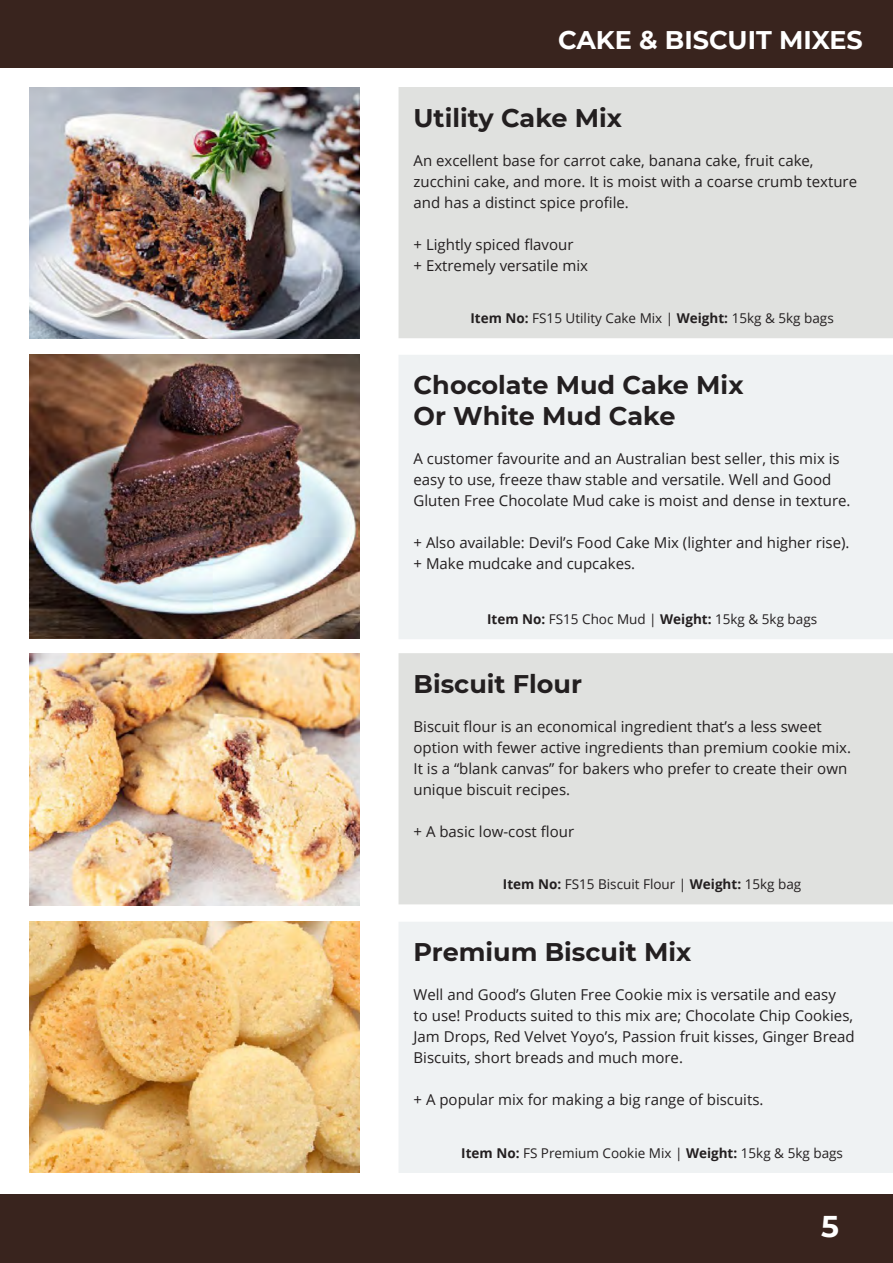
<style>
.page{position:relative;width:893px;height:1263px;background:#fff}
.page>*{position:absolute;margin:0;border:0;box-sizing:border-box;transform-origin:0 0}
.t1{font:700 30px "Montserrat";color:#fff}
.Heading_3{font:700 25.5px/30.6px "Montserrat";color:#231f20}
.Heading_3-2{font:700 25.5px "Montserrat";color:#fff}
.Body_Text_3{font:15px/21px "Open Sans";color:#231f20}
.Item_No__2{font:13.5px "Open Sans";color:#231f20}
.s1{font-weight:700}
</style>
<div class="page">
<div style="left:0;top:0;width:893px;height:68px;background:#39241e"></div>
<div style="left:0;top:1194px;width:893px;height:69px;background:#39241e"></div>
<img style="left:30px;top:87px;width:330px;height:251px">
<img style="left:30px;top:355px;width:330px;height:284px">
<img style="left:30px;top:653px;width:330px;height:253px">
<img style="left:30px;top:922px;width:330px;height:251px">
<div style="left:398px;top:87px;width:495px;height:251px;background:#e0e1df"></div>
<div style="left:399px;top:355px;width:494px;height:284px;background:#eff2f3"></div>
<div style="left:398px;top:653px;width:495px;height:251px;background:#e0e1df"></div>
<div style="left:399px;top:922px;width:494px;height:251px;background:#eff2f3"></div>
<p class="Heading_3-2" style="left:558px;top:21px;width:306px">CAKE &amp; BISCUIT MIXES</p>
<p class="Heading_3" style="left:413px;top:101px;width:210px">Utility Cake Mix</p>
<p class="Body_Text_3" style="left:413px;top:149px;width:445px">An excellent base for carrot cake, banana cake, fruit cake, zucchini cake, and more. It is moist with a coarse crumb texture and has a distinct spice profile.</p>
<p class="Body_Text_3" style="left:413px;top:233px;width:161px">+ Lightly spiced flavour</p>
<p class="Body_Text_3" style="left:413px;top:254px;width:176px">+ Extremely versatile mix</p>
<p class="Item_No__2" style="left:470px;top:309px;width:365px"><span class="s1">Item No:</span> FS15 Utility Cake Mix | <span class="s1">Weight:</span> 15kg &amp; 5kg bags</p>
<p class="Heading_3" style="left:413px;top:369px;width:331px">Chocolate Mud Cake Mix<br>Or White Mud Cake</p>
<p class="Body_Text_3" style="left:413px;top:448px;width:438px">A customer favourite and an Australian best seller, this mix is easy to use, freeze thaw stable and versatile. Well and Good<br>Gluten Free Chocolate Mud cake is moist and dense in texture.</p>
<p class="Body_Text_3" style="left:413px;top:532px;width:438px">+ Also available: Devil’s Food Cake Mix (lighter and higher rise). + Make mudcake and cupcakes.</p>
<p class="Item_No__2" style="left:487px;top:610px;width:332px"><span class="s1">Item No:</span> FS15 Choc Mud | <span class="s1">Weight:</span> 15kg &amp; 5kg bags</p>
<p class="Heading_3" style="left:413px;top:667px;width:170px">Biscuit Flour</p>
<p class="Body_Text_3" style="left:413px;top:715px;width:439px">Biscuit flour is an economical ingredient that’s a less sweet option with fewer active ingredients than premium cookie mix.<br>It is a “blank canvas” for bakers who prefer to create their own unique biscuit recipes.</p>
<p class="Body_Text_3" style="left:413px;top:820px;width:162px">+ A basic low-cost flour</p>
<p class="Item_No__2" style="left:503px;top:875px;width:300px"><span class="s1">Item No:</span> FS15 Biscuit Flour | <span class="s1">Weight:</span> 15kg bag</p>
<p class="Heading_3" style="left:413px;top:936px;width:279px">Premium Biscuit Mix</p>
<p class="Body_Text_3" style="left:413px;top:984px;width:443px">Well and Good’s Gluten Free Cookie mix is versatile and easy<br>to use! Products suited to this mix are; Chocolate Chip Cookies, Jam Drops, Red Velvet Yoyo’s, Passion fruit kisses, Ginger Bread Biscuits, short breads and much more.</p>
<p class="Body_Text_3" style="left:413px;top:1089px;width:351px">+ A popular mix for making a big range of biscuits.</p>
<p class="Item_No__2" style="left:461px;top:1144px;width:383px"><span class="s1">Item No:</span> FS Premium Cookie Mix | <span class="s1">Weight:</span> 15kg &amp; 5kg bags</p>
<h1 class="t1" style="left:821px;top:1205px;width:19px">5</h1>
</div>
